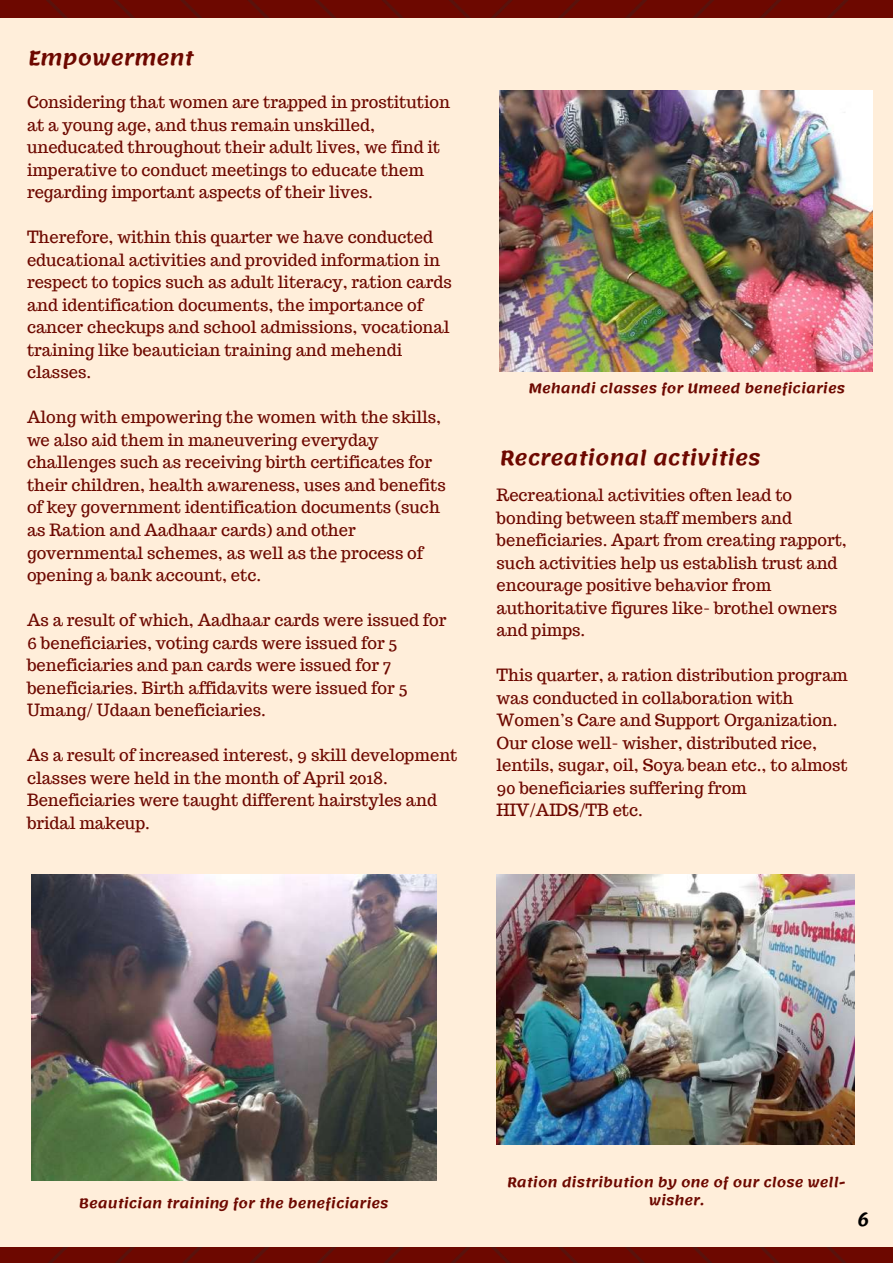
<style>
.page{position:relative;width:893px;height:1263px;background:#fff}
.page>*{position:absolute;margin:0;border:0;box-sizing:border-box;transform-origin:0 0}
.t1{font:600 19.8px "Lemonada";color:#6d0800}
.t2{font:16.5px/22.5px "Trocchi";color:#6d0800}
.t3{font:600 16.5px "Lemonada";color:#000}
.t4{font:600 13.2px/18px "Lemonada";color:#6d0800;text-align:center}
</style>
<div class="page">
<img style="left:0;top:0;width:893px;height:1263px">
<div style="left:0;top:18px;width:893px;height:1228px;background:#ffeeda"></div>
<img style="left:500px;top:90px;width:373px;height:282px">
<img style="left:32px;top:875px;width:405px;height:305px">
<img style="left:497px;top:875px;width:358px;height:269px">
<p class="t1" style="left:28px;top:47px;width:167px">Empowerment</p>
<p class="t2" style="left:27px;top:91px;width:424px">Considering that women are trapped in prostitution at a young age, and thus remain unskilled, uneducated throughout their adult lives, we find it imperative to conduct meetings to educate them regarding important aspects of their lives.</p>
<p class="t2" style="left:27px;top:226px;width:426px">Therefore, within this quarter we have conducted educational activities and provided information in respect to topics such as adult literacy, ration cards and identification documents, the importance of cancer checkups and school admissions, vocational training like beautician training and mehendi classes.</p>
<p class="t2" style="left:27px;top:406px;width:420px">Along with empowering the women with the skills, we also aid them in maneuvering everyday challenges such as receiving birth certificates for their children, health awareness, uses and benefits of key government identification documents (such as Ration and Aadhaar cards) and other governmental schemes, as well as the process of opening a bank account, etc.</p>
<p class="t2" style="left:27px;top:609px;width:421px">As a result of which, Aadhaar cards were issued for 6 beneficiaries, voting cards were issued for 5 beneficiaries and pan cards were issued for 7 beneficiaries. Birth affidavits were issued for 5<br>Umang/ Udaan beneficiaries.</p>
<p class="t2" style="left:27px;top:744px;width:432px">As a result of increased interest, 9 skill development classes were held in the month of April 2018.<br>Beneficiaries were taught different hairstyles and bridal makeup.</p>
<p class="t4" style="left:529px;top:379px;width:318px">Mehandi classes for Umeed beneficiaries</p>
<p class="t1" style="left:500px;top:447px;width:262px">Recreational activities</p>
<p class="t2" style="left:497px;top:484px;width:352px">Recreational activities often lead to bonding between staff members and beneficiaries. Apart from creating rapport, such activities help us establish trust and encourage positive behavior from authoritative figures like- brothel owners and pimps.</p>
<p class="t2" style="left:497px;top:664px;width:353px">This quarter, a ration distribution program was conducted in collaboration with Women’s Care and Support Organization.<br>Our close well- wisher, distributed rice, lentils, sugar, oil, Soya bean etc., to almost 90 beneficiaries suffering from HIV/AIDS/TB etc.</p>
<p class="t4" style="left:79px;top:1195px;width:311px">Beautician training for the beneficiaries</p>
<p class="t4" style="left:507px;top:1173px;width:340px">Ration distribution by one of our close well&shy;wisher.</p>
<p class="t3" style="left:857px;top:1211px;width:13px">6</p>
</div>
